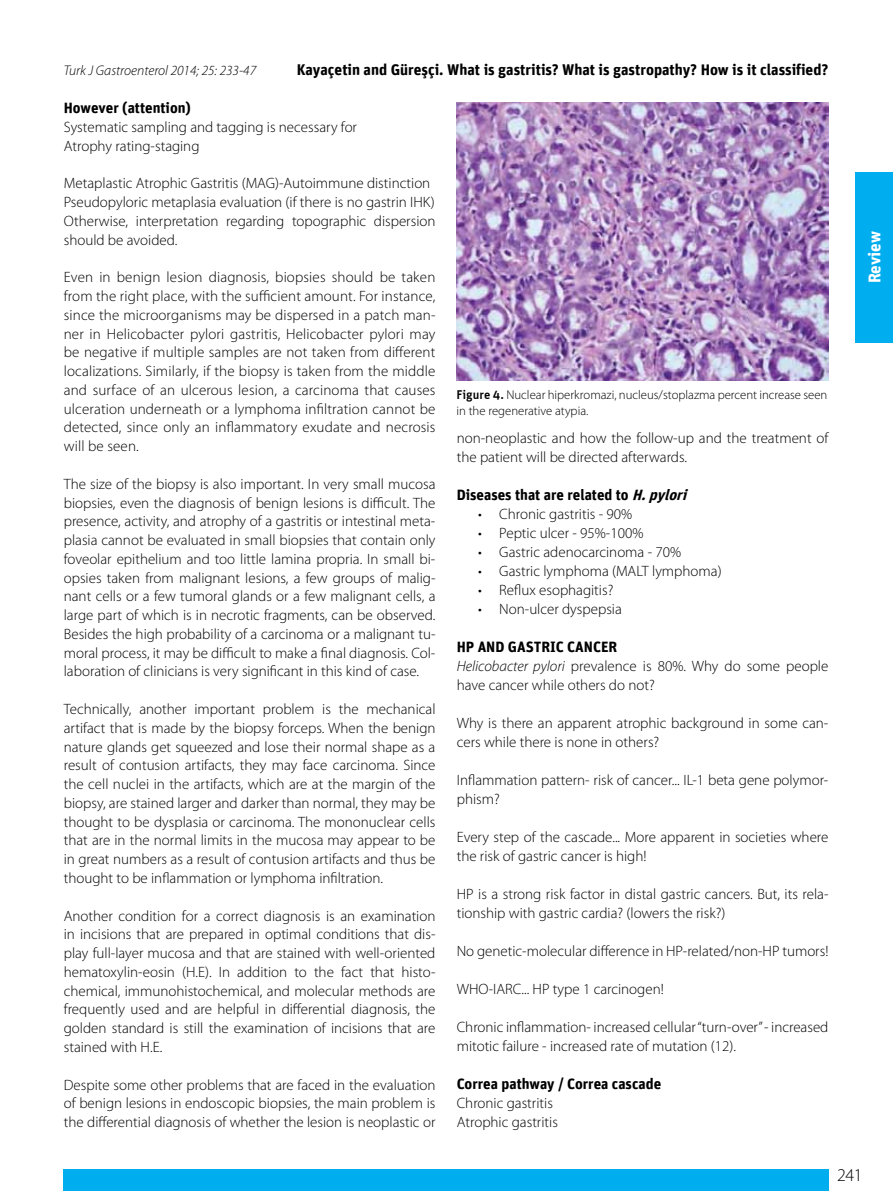
<style>
.page{position:relative;width:893px;height:1191px;background:#fff}
.page>*{position:absolute;margin:0;border:0;box-sizing:border-box;transform-origin:0 0}
.t1{font:300 18px "Myriad Pro";color:#000}
.t2{font:700 17.1px "Unit";color:#fff}
.t3{font:700 15.45px "Unit";color:#000}
.t4{font:300 15px/18.8px "Myriad Pro";color:#000}
.t5{font:700 15px "Unit";color:#000}
.t6{font:italic 300 13.95px "Myriad Pro";color:#000}
.t7{font:300 12.75px/15.8px "Myriad Pro";color:#000}
.s1{font-family:"Unit";font-weight:500}
.s2{font-style:italic}
</style>
<div class="page">
<div style="left:855px;top:172px;width:38px;height:170px;background:#00aeef"></div>
<img style="left:456px;top:102px;width:372px;height:279px">
<div style="left:64px;top:1169px;width:765px;height:22px;background:#00aeef"></div>
<p class="t6" style="left:64px;top:62px;width:194px">Turk J Gastroenterol 2014; 25: 233-47</p>
<p class="t3" style="left:297px;top:60px;width:533px">Kayaçetin and Güreşçi. What is gastritis? What is gastropathy? How is it classified?</p>
<p class="t5" style="left:64px;top:99px;width:129px">However (attention)</p>
<p class="t4" style="left:64px;top:117px;width:295px">Systematic sampling and tagging is necessary for<br>Atrophy rating-staging</p>
<p class="t4" style="left:64px;top:174px;width:373px">Metaplastic Atrophic Gastritis (MAG)-Autoimmune distinction Pseudopyloric metaplasia evaluation (if there is no gastrin IHK)<br>Otherwise, interpretation regarding topographic dispersion should be avoided.</p>
<p class="t4" style="left:64px;top:268px;width:373px;text-align:justify">Even in benign lesion diagnosis, biopsies should be taken from the right place, with the sufficient amount. For instance, since the microorganisms may be dispersed in a patch man&shy;ner in Helicobacter pylori gastritis, Helicobacter pylori may be negative if multiple samples are not taken from different localizations. Similarly, if the biopsy is taken from the middle and surface of an ulcerous lesion, a carcinoma that causes ulceration underneath or a lymphoma infiltration cannot be detected, since only an inflammatory exudate and necrosis will be seen.</p>
<p class="t4" style="left:64px;top:474px;width:373px;text-align:justify">The size of the biopsy is also important. In very small mucosa biopsies, even the diagnosis of benign lesions is difficult. The presence, activity, and atrophy of a gastritis or intestinal meta&shy;plasia cannot be evaluated in small biopsies that contain only foveolar epithelium and too little lamina propria. In small bi&shy;opsies taken from malignant lesions, a few groups of malig&shy;nant cells or a few tumoral glands or a few malignant cells, a large part of which is in necrotic fragments, can be observed.<br>Besides the high probability of a carcinoma or a malignant tu&shy;moral process, it may be difficult to make a final diagnosis. Col&shy;laboration of clinicians is very significant in this kind of case.</p>
<p class="t4" style="left:64px;top:699px;width:373px;text-align:justify">Technically, another important problem is the mechanical artifact that is made by the biopsy forceps. When the benign nature glands get squeezed and lose their normal shape as a result of contusion artifacts, they may face carcinoma. Since the cell nuclei in the artifacts, which are at the margin of the biopsy, are stained larger and darker than normal, they may be thought to be dysplasia or carcinoma. The mononuclear cells that are in the normal limits in the mucosa may appear to be in great numbers as a result of contusion artifacts and thus be thought to be inflammation or lymphoma infiltration.</p>
<p class="t4" style="left:64px;top:906px;width:373px;text-align:justify">Another condition for a correct diagnosis is an examination in incisions that are prepared in optimal conditions that dis&shy;play full-layer mucosa and that are stained with well-oriented hematoxylin-eosin (H.E). In addition to the fact that histo&shy;chemical, immunohistochemical, and molecular methods are frequently used and are helpful in differential diagnosis, the golden standard is still the examination of incisions that are stained with H.E.</p>
<p class="t4" style="left:64px;top:1075px;width:373px;text-align:justify">Despite some other problems that are faced in the evaluation of benign lesions in endoscopic biopsies, the main problem is the differential diagnosis of whether the lesion is neoplastic or</p>
<p class="t7" style="left:456px;top:387px;width:372px"><span class="s1">Figure 4.</span> Nuclear hiperkromazi, nucleus/stoplazma percent increase seen in the regenerative atypia.</p>
<p class="t4" style="left:457px;top:428px;width:373px">non-neoplastic and how the follow-up and the treatment of the patient will be directed afterwards.</p>
<p class="t5" style="left:457px;top:486px;width:236px">Diseases that are related to <span class="s2">H.pylori</span></p>
<p class="t4" style="left:478px;top:505px;width:156px">• Chronic gastritis - 90%</p>
<p class="t4" style="left:478px;top:524px;width:167px">• Peptic ulcer - 95%-100%</p>
<p class="t4" style="left:478px;top:543px;width:205px">• Gastric adenocarcinoma - 70%</p>
<p class="t4" style="left:478px;top:562px;width:245px">• Gastric lymphoma (MALT lymphoma)</p>
<p class="t4" style="left:478px;top:580px;width:137px">• Reflux esophagitis?</p>
<p class="t4" style="left:478px;top:599px;width:145px">• Non-ulcer dyspepsia</p>
<p class="t5" style="left:457px;top:638px;width:162px">HP AND GASTRIC CANCER</p>
<p class="t4" style="left:457px;top:656px;width:373px"><span class="s2">Helicobacter pylori</span> prevalence is 80%. Why do some people have cancer while others do not?</p>
<p class="t4" style="left:457px;top:713px;width:373px">Why is there an apparent atrophic background in some can&shy;cers while there is none in others?</p>
<p class="t4" style="left:457px;top:770px;width:373px">Inflammation pattern- risk of cancer... IL-1 beta gene polymor&shy;phism?</p>
<p class="t4" style="left:457px;top:827px;width:373px">Every step of the cascade... More apparent in societies where the risk of gastric cancer is high!</p>
<p class="t4" style="left:457px;top:884px;width:373px">HP is a strong risk factor in distal gastric cancers. But, its rela&shy;tionship with gastric cardia? (lowers the risk?)</p>
<p class="t4" style="left:457px;top:941px;width:373px">No genetic-molecular difference in HP-related/non-HP tumors!</p>
<p class="t4" style="left:457px;top:979px;width:209px">WHO-IARC... HP type 1 carcinogen!</p>
<p class="t4" style="left:457px;top:1017px;width:373px">Chronic inflammation- increased cellular “turn-over” - increased mitotic failure - increased rate of mutation (12).</p>
<p class="t5" style="left:457px;top:1074px;width:206px">Correa pathway / Correa cascade</p>
<p class="t4" style="left:457px;top:1093px;width:103px">Chronic gastritis<br>Atrophic gastritis</p>
<p class="t2" style="left:864px;top:283px;width:54px;rotate:-90deg">Review</p>
<p class="t1" style="left:837px;top:1164px;width:27px">241</p>
</div>
